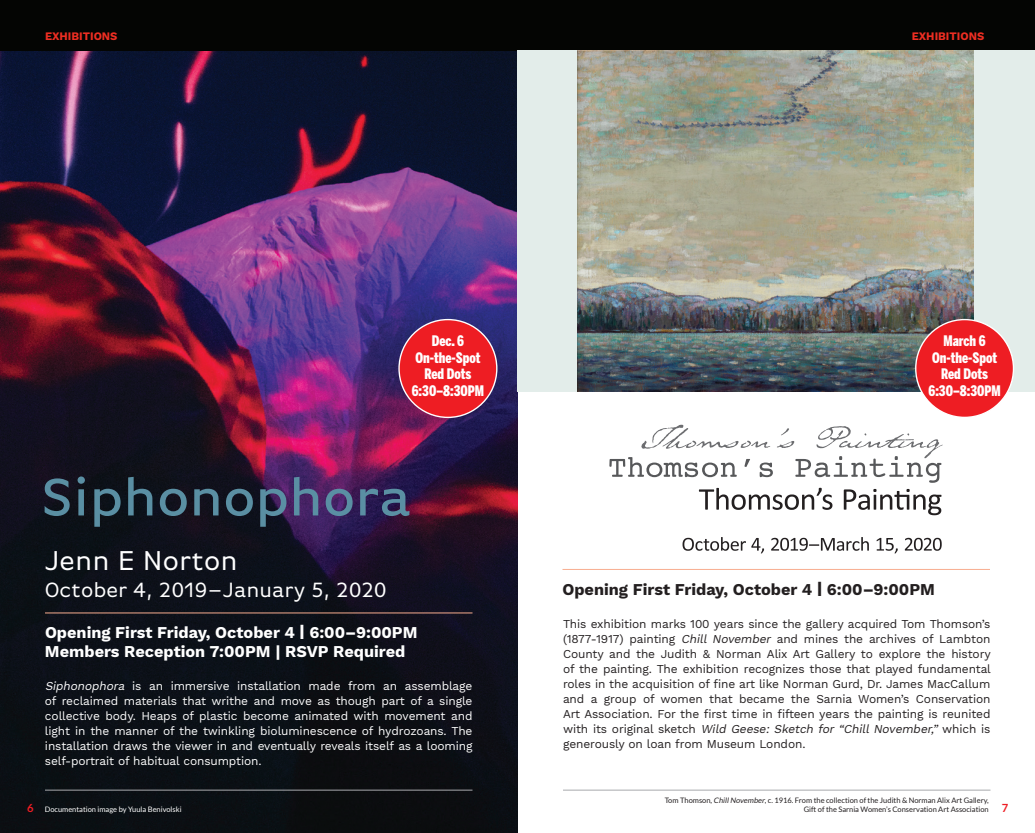
<style>
.page{position:relative;width:1035px;height:833px;background:#fff}
.page>*{position:absolute;margin:0;border:0;box-sizing:border-box;transform-origin:0 0}
.t1{font:500 55.62px "Basic Gothic Pro";color:#5a8fa3}
.t2{font:28.75px "Basic Gothic Pro";color:#fff}
.t3{font:21.88px "Basic Gothic Pro";color:#fff}
.t4{font:700 16.25px/18.8px "Work Sans";color:#fff}
.t5{font:700 16.25px "Work Sans";color:#231f20}
.t6{font:900 14.5px/16.5px "Benton Sans Compressed";color:#fff;text-align:center}
.t7{font:11.88px/15px "Work Sans";letter-spacing:-.01em;color:#231f20;text-align:justify}
.t8{font:11.88px/15px "Work Sans";letter-spacing:-.01em;color:#fff;text-align:justify}
.t9{font:700 11.25px "Work Sans";color:#ee2e22}
.t10{font:700 11.25px "Lato";color:#ee1d23}
.t11{font:7.5px "Lato";color:#231f20}
.t12{font:7.5px "Lato";color:#fff}
.s1{font-size:21.12px}
.s2{font-style:italic}
</style>
<div class="page">
<img style="left:0;top:51px;width:518px;height:781px">
<div style="left:0;top:0;width:518px;height:51px;background:#040503"></div>
<div style="left:518px;top:0;width:517px;height:51px;background:#040503"></div>
<hr style="left:563px;top:789px;width:428px;height:1px;background:#a8a9ad">
<hr style="left:45px;top:789px;width:427px;height:1px;background:#a8a9ad">
<div style="left:518px;top:51px;width:517px;height:341px;background:#e3edea"></div>
<img style="left:577px;top:51px;width:397px;height:340px">
<svg style="left:609px;top:424px;width:334px;height:91px"></svg>
<svg style="left:683px;top:537px;width:81px;height:16px"></svg>
<svg style="left:771px;top:537px;width:98px;height:13px"></svg>
<svg style="left:877px;top:538px;width:21px;height:15px"></svg>
<svg style="left:905px;top:537px;width:37px;height:13px"></svg>
<hr style="left:45px;top:612px;width:427px;height:1px;background:#f8ad8f">
<hr style="left:562px;top:569px;width:428px;height:1px;background:#f8ad8f">
<div style="left:916px;top:319px;width:97px;height:98px;background:#ee1d23;border-radius:50%"></div>
<div style="left:399px;top:319px;width:98px;height:98px;background:#ee1d23;border-radius:50%"></div>
<p class="t9" style="left:45px;top:29px;width:74px">EXHIBITIONS</p>
<p class="t9" style="left:912px;top:29px;width:74px">EXHIBITIONS</p>
<p class="t6" style="left:412px;top:333px;width:74px">Dec. 6<br>On-the-Spot<br>Red Dots<br>6:30–8:30PM</p>
<p class="t6" style="left:928px;top:333px;width:74px">March 6<br>On-the-Spot<br>Red Dots<br>6:30–8:30PM</p>
<h1 class="t1" style="left:41px;top:465px;width:372px">Siphonophora</h1>
<h2 class="t2" style="left:45px;top:544px;width:195px">Jenn E Norton</h2>
<h3 class="t3" style="left:45px;top:577px;width:344px">October 4, 2019–January 5, 2020</h3>
<h3 class="t4" style="left:45px;top:624px;width:374px">Opening First Friday, October 4 <span class="s1">I</span> 6:00–9:00PM<br>Members Reception 7:00PM | RSVP Required</h3>
<p class="t8" style="left:45px;top:679px;width:429px"><span class="s2">Siphonophora</span> is an immersive installation made from an assemblage of reclaimed materials that writhe and move as though part of a single collective body. Heaps of plastic become animated with movement and light in the manner of the twinkling bioluminescence of hydrozoans. The installation draws the viewer in and eventually reveals itself as a looming self-portrait of habitual consumption.</p>
<h3 class="t5" style="left:562px;top:579px;width:374px">Opening First Friday, October 4 <span class="s1">I</span> 6:00–9:00PM</h3>
<p class="t7" style="left:563px;top:617px;width:429px">This exhibition marks 100 years since the gallery acquired Tom Thomson’s (1877-1917) painting <span class="s2">Chill November</span> and mines the archives of Lambton County and the Judith &amp; Norman Alix Art Gallery to explore the history of the painting. The exhibition recognizes those that played fundamental roles in the acquisition of fine art like Norman Gurd, Dr. James MacCallum and a group of women that became the Sarnia Women’s Conservation Art Association. For the first time in fifteen years the painting is reunited w i t h i ts o r i gi n a l s ketc h <span class="s2">Wild Geese: Sketch for “Chill November,”</span> w h i c h i s generously on loan from Museum London.</p>
<p class="t10" style="left:27px;top:801px;width:8px">6</p>
<p class="t11" style="left:665px;top:796px;width:326px">Tom Thomson, <span class="s2">ChillNovember</span>, c. 1916. From the collection of the Judith &amp; Norman Alix Art Gallery,</p>
<p class="t12" style="left:45px;top:805px;width:138px">Documentation image by Yuula Benivolski</p>
<p class="t11" style="left:804px;top:805px;width:187px">Gift of the Sarnia Women’s Conservation Art Association</p>
<p class="t10" style="left:1002px;top:801px;width:8px">7</p>
</div>
